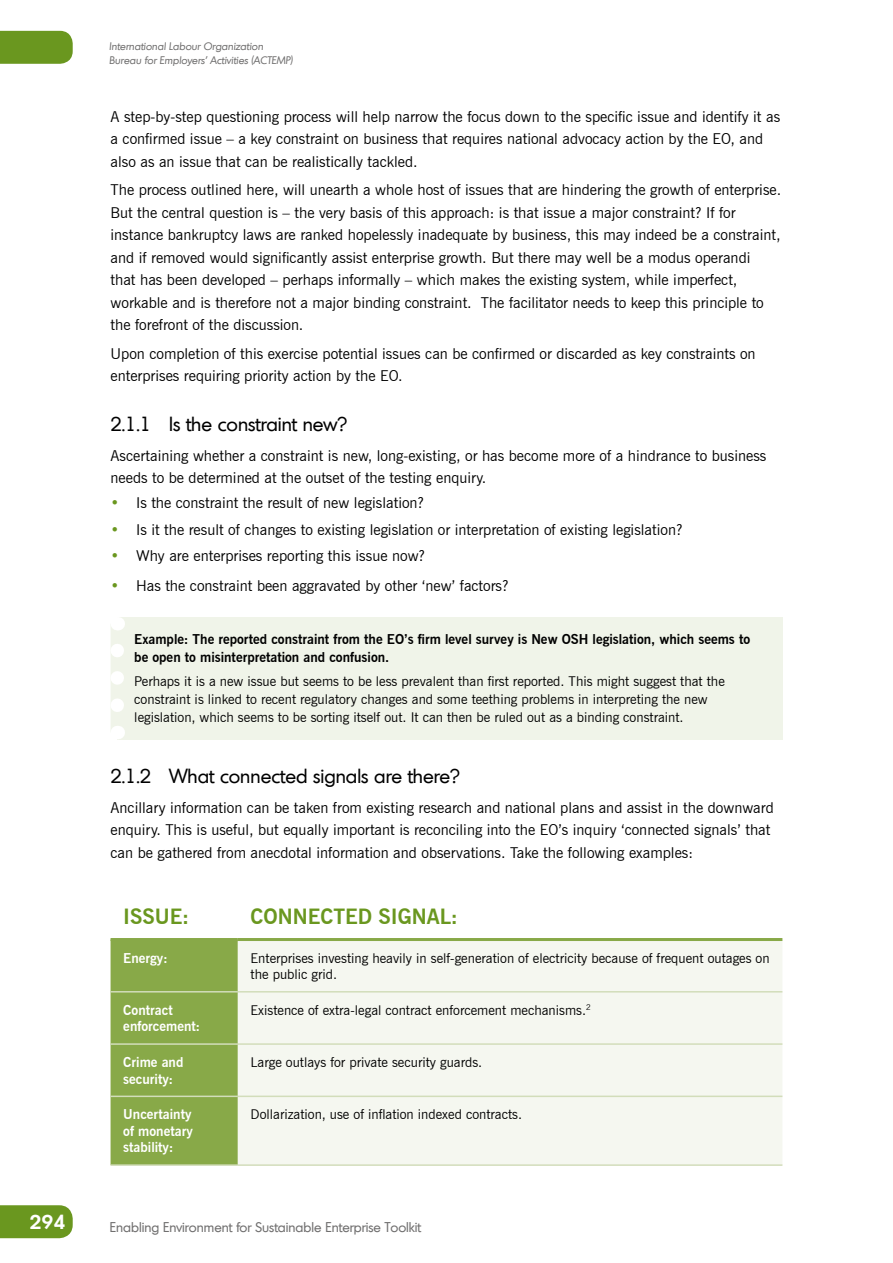
<style>
.page{position:relative;width:893px;height:1263px;background:#fff}
.page>*{position:absolute;margin:0;border:0;box-sizing:border-box;transform-origin:0 0}
.t1{font:700 21px "News Gothic BT";color:#6a971f}
.t2{font:19.5px "Montreal";color:#000}
.t3{font:600 19.5px "Montreal";color:#fff}
.t4{font:15px/22.5px "News Gothic BT";color:#000}
.t5{font:13.5px/18px "News Gothic BT";color:#000}
.t6{font:700 13.5px/18px "News Gothic BT";color:#000}
.t7{font:700 13.5px/16.5px "News Gothic BT";color:#fff}
.t8{font:13.5px "Montreal";color:#706f6f}
.t9{font:italic 10.5px/13.5px "Montreal";color:#706f6f}
.s1{color:#6a971f}
</style>
<div class="page">
<div style="left:0;top:31px;width:73px;height:33px;background:#6a971f"></div>
<div style="left:0;top:1205px;width:73px;height:33px;background:#6a971f"></div>
<div style="left:117px;top:617px;width:665px;height:122px;background:#f0f4e9"></div>
<svg style="left:111px;top:624px;width:13px;height:108px"></svg>
<svg style="left:111px;top:637px;width:13px;height:68px"></svg>
<svg style="left:117px;top:726px;width:1px;height:13px"></svg>
<svg style="left:117px;top:617px;width:1px;height:13px"></svg>
<div style="left:111px;top:941px;width:127px;height:223px;background:#88a948"></div>
<div style="left:238px;top:941px;width:544px;height:223px;background:#f5f7f0"></div>
<hr style="left:111px;top:938px;width:127px;height:3px;background:#88a948">
<hr style="left:238px;top:938px;width:544px;height:3px;background:#88a948">
<hr style="left:111px;top:991px;width:127px;height:1px;background:#d2ddba">
<hr style="left:111px;top:1043px;width:127px;height:2px;background:#d2ddba">
<hr style="left:111px;top:1095px;width:127px;height:2px;background:#d2ddba">
<hr style="left:111px;top:1164px;width:127px;height:2px;background:#d2ddba">
<hr style="left:238px;top:991px;width:544px;height:1px;background:#d2ddba">
<hr style="left:238px;top:1043px;width:544px;height:2px;background:#d2ddba">
<hr style="left:238px;top:1095px;width:544px;height:2px;background:#d2ddba">
<hr style="left:238px;top:1164px;width:544px;height:2px;background:#d2ddba">
<h2 class="t3" style="left:29px;top:1209px;width:38px">294</h2>
<p class="t9" style="left:109px;top:40px;width:185px">International Labour Organization<br>Bureau for Employers’ Activities (ACTEMP)</p>
<p class="t4" style="left:111px;top:105px;width:671px">A step-by-step questioning process will help narrow the focus down to the specific issue and identify it as a confirmed issue – a key constraint on business that requires national advocacy action by the EO, and also as an issue that can be realistically tackled.</p>
<p class="t4" style="left:111px;top:179px;width:672px">The process outlined here, will unearth a whole host of issues that are hindering the growth of enterprise.<br>But the central question is – the very basis of this approach: is that issue a major constraint? If for instance bankruptcy laws are ranked hopelessly inadequate by business, this may indeed be a constraint, and if removed would significantly assist enterprise growth. But there may well be a modus operandi<br>that has been developed – perhaps informally – which makes the existing system, while imperfect, workable and is therefore not a major binding constraint. The facilitator needs to keep this principle to the forefront of the discussion.</p>
<p class="t4" style="left:111px;top:342px;width:647px">Upon completion of this exercise potential issues can be confirmed or discarded as key constraints on enterprises requiring priority action by the EO.</p>
<h2 class="t2" style="left:111px;top:411px;width:238px">2.1.1 Is the constraint new?</h2>
<p class="t4" style="left:111px;top:444px;width:657px">Ascertaining whether a constraint is new, long-existing, or has become more of a hindrance to business needs to be determined at the outset of the testing enquiry.</p>
<p class="t4" style="left:111px;top:491px;width:315px"><span class="s1">•</span> Is the constraint the result of new legislation?</p>
<p class="t4" style="left:111px;top:518px;width:574px"><span class="s1">•</span> Is it the result of changes to existing legislation or interpretation of existing legislation?</p>
<p class="t4" style="left:111px;top:545px;width:316px"><span class="s1">•</span> Why are enterprises reporting this issue now?</p>
<p class="t4" style="left:111px;top:574px;width:400px"><span class="s1">•</span> Has the constraint been aggravated by other ‘new’ factors?</p>
<p class="t6" style="left:134px;top:630px;width:617px">Example: The reported constraint from the EO’s firm level survey is New OSH legislation, which seems to be open to misinterpretation and confusion.</p>
<p class="t5" style="left:134px;top:672px;width:592px">Perhaps it is a new issue but seems to be less prevalent than first reported. This might suggest that the constraint is linked to recent regulatory changes and some teething problems in interpreting the new legislation, which seems to be sorting itself out. It can then be ruled out as a binding constraint.</p>
<h2 class="t2" style="left:111px;top:763px;width:351px">2.1.2 What connected signals are there?</h2>
<p class="t4" style="left:111px;top:796px;width:665px">Ancillary information can be taken from existing research and national plans and assist in the downward enquiry. This is useful, but equally important is reconciling into the EO’s inquiry ‘connected signals’ that can be gathered from anecdotal information and observations. Take the following examples:</p>
<h1 class="t1" style="left:123px;top:903px;width:67px">ISSUE:</h1>
<h1 class="t1" style="left:251px;top:903px;width:209px">CONNECTED SIGNAL:</h1>
<p class="t7" style="left:123px;top:949px;width:46px">Energy:</p>
<p class="t5" style="left:251px;top:949px;width:521px;line-height:16.5px">Enterprises investing heavily in self-generation of electricity because of frequent outages on the public grid.</p>
<p class="t7" style="left:123px;top:1002px;width:78px">Contract enforcement:</p>
<p class="t5" style="left:251px;top:1001px;width:342px">Existence of extra-legal contract enforcement mechanisms.<sup>2</sup></p>
<p class="t7" style="left:123px;top:1054px;width:62px">Crime and security:</p>
<p class="t5" style="left:251px;top:1053px;width:233px">Large outlays for private security guards.</p>
<p class="t7" style="left:123px;top:1106px;width:71px;text-align:justify">Uncertainty of monetary stability:</p>
<p class="t5" style="left:251px;top:1105px;width:273px">Dollarization, use of inflation indexed contracts.</p>
<p class="t8" style="left:110px;top:1218px;width:313px">Enabling Environment for Sustainable Enterprise Toolkit</p>
</div>
